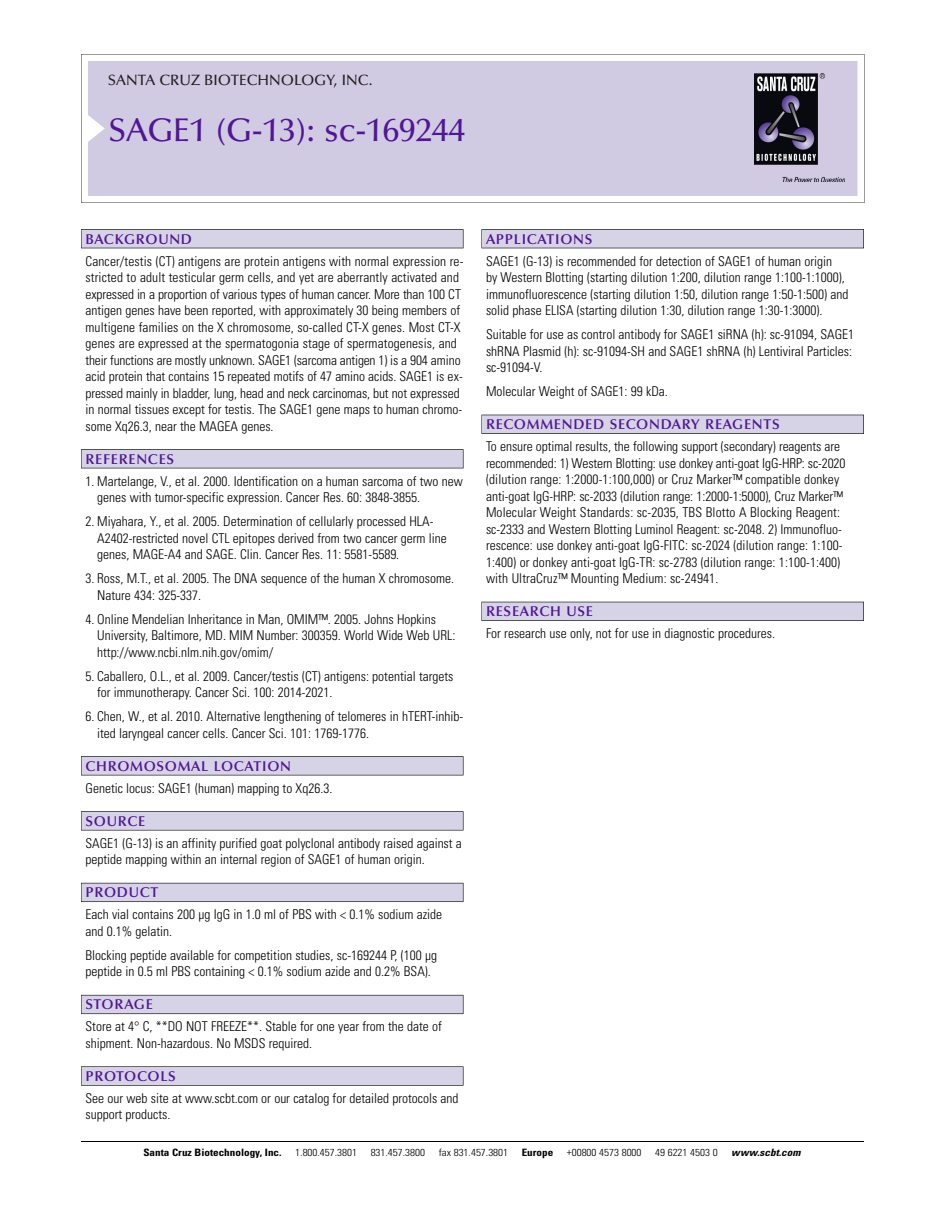
<style>
.page{position:relative;width:945px;height:1215px;background:#fff}
.page>*{position:absolute;margin:0;border:0;box-sizing:border-box;transform-origin:0 0}
.t1{font:500 33px "Optima";color:#511695}
.t2{font:500 15px "Optima";color:#231f20}
.t3{font:600 14.25px "Optima";letter-spacing:.05em;color:#511695}
.t4{font:300 condensed 13.5px/16.5px "Univers";color:#000}
.t5{font:300 condensed 10.2px "Univers";color:#000;scale:1.1 1}
.t6{font:700 condensed 10.2px "Univers";color:#000;scale:1.1 1}
.t7{font:italic 700 condensed 10.2px "Univers";letter-spacing:.005em;color:#000;scale:1.1 1}
</style>
<div class="page">
<svg style="left:81px;top:54px;width:783px;height:149px"></svg>
<div style="left:88px;top:61px;width:769px;height:135px;background:#d1cae3"></div>
<img style="left:755px;top:74px;width:90px;height:108px">
<div style="left:81px;top:229px;width:382px;height:19px;background:#525156"></div>
<div style="left:81px;top:230px;width:382px;height:18px;background:#d7d3e7"></div>
<div style="left:81px;top:449px;width:382px;height:19px;background:#525155"></div>
<div style="left:81px;top:450px;width:382px;height:18px;background:#d7d3e7"></div>
<div style="left:81px;top:756px;width:382px;height:19px;background:#545357"></div>
<div style="left:81px;top:757px;width:382px;height:18px;background:#d7d3e7"></div>
<div style="left:81px;top:811px;width:382px;height:19px;background:#575759"></div>
<div style="left:81px;top:812px;width:382px;height:18px;background:#d7d3e7"></div>
<div style="left:81px;top:883px;width:382px;height:19px;background:#5b5a62"></div>
<div style="left:81px;top:883px;width:382px;height:18px;background:#d7d3e7"></div>
<div style="left:81px;top:995px;width:382px;height:19px;background:#66646e"></div>
<div style="left:81px;top:995px;width:382px;height:18px;background:#d7d3e7"></div>
<div style="left:81px;top:1066px;width:382px;height:20px;background:#666"></div>
<div style="left:81px;top:1067px;width:382px;height:18px;background:#d7d3e7"></div>
<div style="left:482px;top:229px;width:382px;height:19px;background:#525156"></div>
<div style="left:482px;top:230px;width:381px;height:18px;background:#d7d3e7"></div>
<div style="left:482px;top:415px;width:382px;height:19px;background:#515055"></div>
<div style="left:482px;top:415px;width:381px;height:18px;background:#d7d3e7"></div>
<div style="left:482px;top:602px;width:382px;height:19px;background:#525158"></div>
<div style="left:482px;top:602px;width:381px;height:18px;background:#d7d3e7"></div>
<hr style="left:81px;top:1141px;width:783px;height:1px;background:#000">
<p class="t2" style="left:108px;top:74px;width:266px">SANTA CRUZ BIOTECHNOLOGY, INC.</p>
<h1 class="t1" style="left:108px;top:117px;width:359px">SAGE1 (G-13): sc-169244</h1>
<p class="t3" style="left:86px;top:233px;width:108px">BACKGROUND</p>
<p class="t4" style="left:86px;top:254px;width:379px">Cancer/testis (CT) antigens are protein antigens with normal expression re&shy;stricted to adult testicular germ cells, and yet are aberrantly activated and expressed in a proportion of various types of human cancer. More than 100 CT antigen genes have been reported, with approximately 30 being members of multigene families on the X chromosome, so-called CT-X genes. Most CT-X genes are expressed at the spermatogonia stage of spermatogenesis, and their functions are mostly unknown. SAGE1 (sarcoma antigen 1) is a 904 amino acid protein that contains 15 repeated motifs of 47 amino acids. SAGE1 is ex&shy;pressed mainly in bladder, lung, head and neck carcinomas, but not expressed in normal tissues except for testis. The SAGE1 gene maps to human chromo&shy;some Xq26.3, near the MAGEA genes.</p>
<p class="t3" style="left:86px;top:453px;width:90px">REFERENCES</p>
<p class="t4" style="left:97px;top:474px;width:367px;text-indent:-12px">1. Martelange, V., et al. 2000. Identification on a human sarcoma of two new genes with tumor-specific expression. Cancer Res. 60: 3848-3855.</p>
<p class="t4" style="left:97px;top:514px;width:351px;text-indent:-12px">2. Miyahara, Y., et al. 2005. Determination of cellularly processed HLA-<br>A2402-restricted novel CTL epitopes derived from two cancer germ line genes, MAGE-A4 and SAGE. Clin. Cancer Res. 11: 5581-5589.</p>
<p class="t4" style="left:97px;top:571px;width:358px;text-indent:-12px">3. Ross, M.T., et al. 2005. The DNA sequence of the human X chromosome.<br>Nature 434: 325-337.</p>
<p class="t4" style="left:97px;top:612px;width:360px;text-indent:-12px">4. Online Mendelian Inheritance in Man, OMIM™. 2005. Johns Hopkins<br>University, Baltimore, MD. MIM Number: 300359. World Wide Web URL: http://www.ncbi.nlm.nih.gov/omim/</p>
<p class="t4" style="left:97px;top:669px;width:358px;text-indent:-12px">5. Caballero, O.L., et al. 2009. Cancer/testis (CT) antigens: potential targets for immunotherapy. Cancer Sci. 100: 2014-2021.</p>
<p class="t4" style="left:97px;top:709px;width:368px;text-indent:-12px">6. Chen, W., et al. 2010. Alternative lengthening of telomeres in hTERT-inhib&shy;ited laryngeal cancer cells. Cancer Sci. 101: 1769-1776.</p>
<p class="t3" style="left:86px;top:760px;width:207px">CHROMOSOMAL LOCATION</p>
<p class="t4" style="left:86px;top:781px;width:248px">Genetic locus: SAGE1 (human) mapping to Xq26.3.</p>
<p class="t3" style="left:86px;top:815px;width:61px">SOURCE</p>
<p class="t4" style="left:86px;top:836px;width:378px">SAGE1 (G-13) is an affinity purified goat polyclonal antibody raised against a peptide mapping within an internal region of SAGE1 of human origin.</p>
<p class="t3" style="left:86px;top:887px;width:74px">PRODUCT</p>
<p class="t4" style="left:86px;top:907px;width:358px">Each vial contains 200 µg IgG in 1.0 ml of PBS with &lt; 0.1% sodium azide and 0.1% gelatin.</p>
<p class="t4" style="left:86px;top:948px;width:353px">Blocking peptide available for competition studies, sc-169244 P, (100 µg peptide in 0.5 ml PBS containing &lt; 0.1% sodium azide and 0.2% BSA).</p>
<p class="t3" style="left:86px;top:999px;width:69px">STORAGE</p>
<p class="t4" style="left:86px;top:1019px;width:358px">Store at 4° C, **DO NOT FREEZE**. Stable for one year from the date of shipment. Non-hazardous. No MSDS required.</p>
<p class="t3" style="left:86px;top:1070px;width:92px">PROTOCOLS</p>
<p class="t4" style="left:86px;top:1091px;width:375px">See our web site at www.scbt.com or our catalog for detailed protocols and support products.</p>
<p class="t3" style="left:486px;top:233px;width:108px">APPLICATIONS</p>
<p class="t4" style="left:486px;top:254px;width:364px">SAGE1 (G-13) is recommended for detection of SAGE1 of human origin<br>by Western Blotting (starting dilution 1:200, dilution range 1:100-1:1000), immunofluorescence (starting dilution 1:50, dilution range 1:50-1:500) and solid phase ELISA (starting dilution 1:30, dilution range 1:30-1:3000).</p>
<p class="t4" style="left:486px;top:327px;width:370px">Suitable for use as control antibody for SAGE1 siRNA (h): sc-91094, SAGE1 shRNA Plasmid (h): sc-91094-SH and SAGE1 shRNA (h) Lentiviral Particles: sc-91094-V.</p>
<p class="t4" style="left:486px;top:384px;width:183px">Molecular Weight of SAGE1: 99 kDa.</p>
<p class="t3" style="left:486px;top:419px;width:295px">RECOMMENDED SECONDARY REAGENTS</p>
<p class="t4" style="left:486px;top:439px;width:361px">To ensure optimal results, the following support (secondary) reagents are recommended: 1) Western Blotting: use donkey anti-goat IgG-HRP: sc-2020 (dilution range: 1:2000-1:100,000) or Cruz Marker™ compatible donkey anti-goat IgG-HRP: sc-2033 (dilution range: 1:2000-1:5000), Cruz Marker™ Molecular Weight Standards: sc-2035, TBS Blotto A Blocking Reagent: sc-2333 and Western Blotting Luminol Reagent: sc-2048. 2) Immunofluo&shy;rescence: use donkey anti-goat IgG-FITC: sc-2024 (dilution range: 1:100- 1:400) or donkey anti-goat IgG-TR: sc-2783 (dilution range: 1:100-1:400) with UltraCruz™ Mounting Medium: sc-24941.</p>
<p class="t3" style="left:486px;top:606px;width:109px">RESEARCH USE</p>
<p class="t4" style="left:486px;top:626px;width:290px">For research use only, not for use in diagnostic procedures.</p>
<p class="t6" style="left:143px;top:1148px;width:127px">Santa Cruz Biotechnology, Inc.</p>
<p class="t5" style="left:295px;top:1148px;width:58px">1.800.457.3801</p>
<p class="t5" style="left:371px;top:1148px;width:51px">831.457.3800</p>
<p class="t5" style="left:439px;top:1148px;width:65px">fax 831.457.3801</p>
<p class="t6" style="left:522px;top:1148px;width:30px">Europe</p>
<p class="t5" style="left:567px;top:1148px;width:69px">+00800 4573 8000</p>
<p class="t5" style="left:655px;top:1148px;width:58px">49 6221 4503 0</p>
<p class="t7" style="left:731px;top:1148px;width:64px">www.scbt.com</p>
</div>
